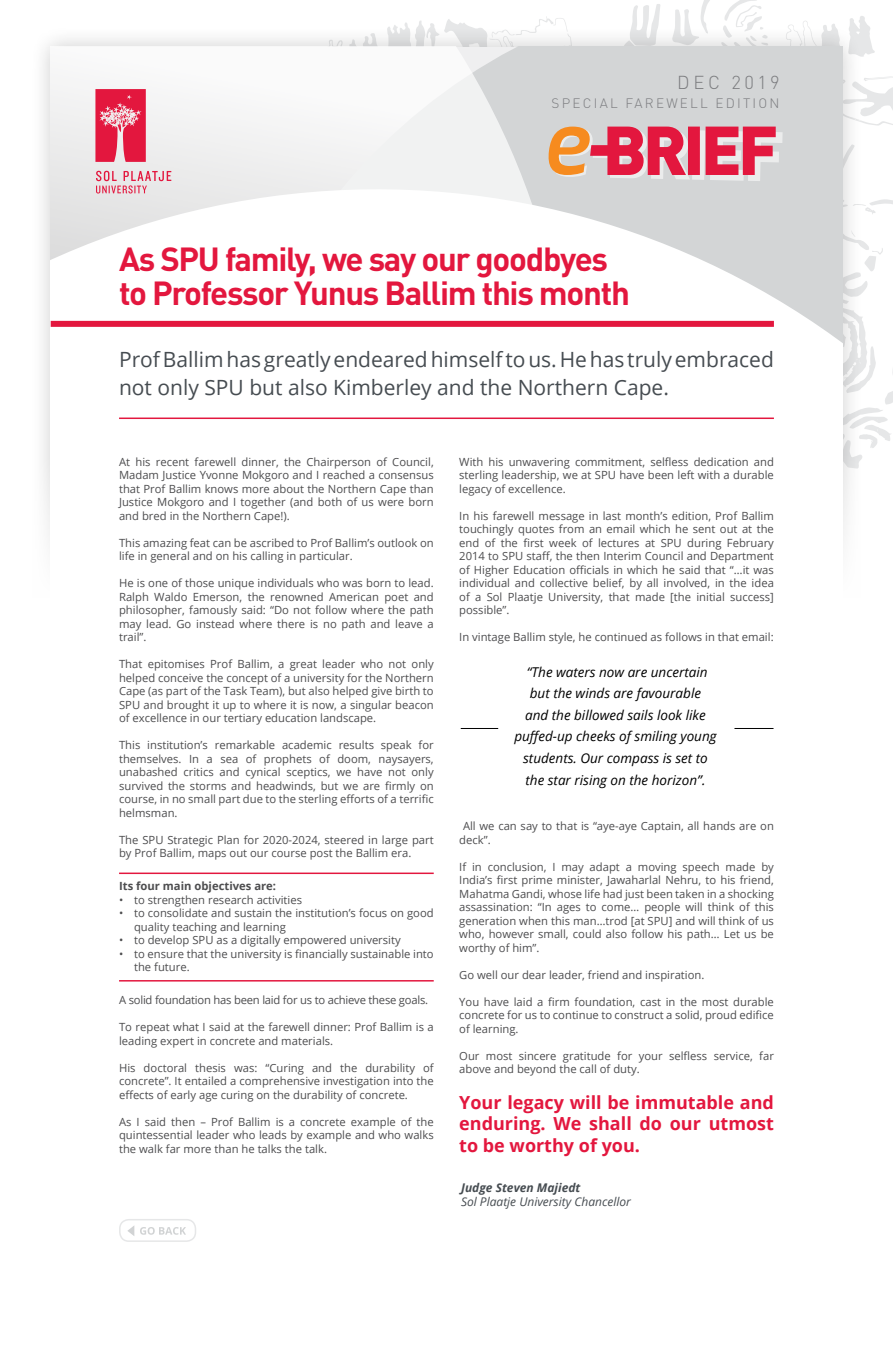
<style>
.page{position:relative;width:893px;height:1361px;background:#fff}
.page>*{position:absolute;margin:0;border:0;box-sizing:border-box;transform-origin:0 0}
.t1{font:700 33px/33.6px "DIN Pro";letter-spacing:-.04em;color:#e3173e}
.t2{font:21px/28.2px "Open Sans";color:#464c51}
.t3{font:300 18.45px "DIN Pro";letter-spacing:.18em;color:#7b7c7f}
.t4{font:700 18px/21.6px "Open Sans";color:#e3173e;text-align:justify}
.t5{font:italic 13.5px/21.6px "Open Sans";color:#000;text-align:center}
.t6{font:300 13.5px "DIN Pro";letter-spacing:.165em;color:#7b7c7f}
.t7{font:italic 12px "Open Sans";color:#464c51}
.t8{font:italic 700 12px "Open Sans";color:#464c51}
.t9{font:11.25px/13.5px "Open Sans";color:#4d4d4f;text-align:justify}
.t10{font:11.25px "Open Sans";letter-spacing:-.02em;color:#4d4d4f}
.t11{font:700 11.25px "Open Sans";color:#4d4d4f}
</style>
<div class="page">
<div style="left:30px;top:25px;width:833px;height:732px;background:#000;opacity:.2"></div>
<svg style="left:51px;top:47px;width:262px;height:91px"></svg>
<svg style="left:51px;top:138px;width:262px;height:295px"></svg>
<svg style="left:313px;top:0;width:580px;height:433px"></svg>
<svg style="left:95px;top:89px;width:51px;height:73px;background:#e53f5e"></svg>
<svg style="left:96px;top:171px;width:75px;height:22px;background:#e7b7c0"></svg>
<div style="left:0;top:433px;width:893px;height:417px;background:#fff"></div>
<div style="left:51px;top:321px;width:723px;height:6px;background:#e3173e"></div>
<div style="left:119px;top:1219px;width:77px;height:23px;border:2px solid #e6e7e8;border-radius:9px"></div>
<svg style="left:127px;top:1226px;width:7px;height:10px"></svg>
<svg style="left:140px;top:1227px;width:46px;height:7px"></svg>
<hr style="left:461px;top:728px;width:37px;height:1px;background:#000">
<hr style="left:734px;top:728px;width:39px;height:1px;background:#000">
<hr style="left:119px;top:417px;width:655px;height:2px;background:#e3173e">
<hr style="left:119px;top:872px;width:315px;height:2px;background:#e3173e">
<hr style="left:119px;top:980px;width:315px;height:1px;background:#e3173e">
<h3 class="t3" style="left:677px;top:68px;width:104px">DEC 2019</h3>
<p class="t6" style="left:552px;top:93px;width:229px">SPECIAL FAREWELL EDITION</p>
<h1 class="t1" style="left:119px;top:238px;width:512px">As SPU family, we say our goodbyes to Professor Yunus Ballim this month</h1>
<h2 class="t2" style="left:119px;top:344px;width:656px">Prof Ballim has greatly endeared himself to us. He has truly embraced not only SPU but also Kimberley and the Northern Cape.</h2>
<p class="t9" style="left:119px;top:455px;width:316px">At his recent farewell dinner, the Chairperson of Council, Madam Justice Yvonne Mokgoro and I reached a consensus that Prof Ballim knows more about the Northern Cape than Justice Mokgoro and I together (and both of us were born and bred in the Northern Cape!).</p>
<p class="t9" style="left:119px;top:536px;width:316px">This amazing feat can be ascribed to Prof Ballim’s outlook on life in general and on his calling in particular.</p>
<p class="t9" style="left:119px;top:576px;width:316px">He is one of those unique individuals who was born to lead.<br>Ralph Waldo Emerson, the renowned American poet and philosopher, famously said: “Do not follow where the path may lead. Go instead where there is no path and leave a trail”.</p>
<p class="t9" style="left:119px;top:657px;width:316px">That epitomises Prof Ballim, a great leader who not only helped conceive the concept of a university for the Northern Cape (as part of the Task Team), but also helped give birth to SPU and brought it up to where it is now, a singular beacon of excellence in our tertiary education landscape.</p>
<p class="t9" style="left:119px;top:738px;width:316px">This institution’s remarkable academic results speak for themselves. In a sea of prophets of doom, naysayers, unabashed critics and cynical sceptics, we have not only survived the storms and headwinds, but we are firmly on course, in no small part due to the sterling efforts of a terrific helmsman.</p>
<p class="t9" style="left:119px;top:833px;width:316px">The SPU Strategic Plan for 2020-2024, steered in large part by Prof Ballim, maps out our course post the Ballim era.</p>
<p class="t11" style="left:119px;top:878px;width:159px">Its four main objectives are:</p>
<p class="t9" style="left:119px;top:893px;width:185px">• to strengthen research activities</p>
<p class="t9" style="left:134px;top:906px;width:301px;text-indent:-15px">• to consolidate and sustain the institution’s focus on good quality teaching and learning</p>
<p class="t9" style="left:119px;top:933px;width:283px">• to develop SPU as a digitally empowered university</p>
<p class="t9" style="left:134px;top:947px;width:301px;text-indent:-15px">• to ensure that the university is financially sustainable into the future.</p>
<p class="t10" style="left:119px;top:992px;width:311px">A solid foundation has been laid for us to achieve these goals.</p>
<p class="t9" style="left:119px;top:1020px;width:316px">To repeat what I said at the farewell dinner: Prof Ballim is a leading expert in concrete and materials.</p>
<p class="t9" style="left:119px;top:1061px;width:316px">His doctoral thesis was: “Curing and the durability of concrete”. It entailed a comprehensive investigation into the effects of early age curing on the durability of concrete.</p>
<p class="t9" style="left:119px;top:1115px;width:316px">As I said then – Prof Ballim is a concrete example of the quintessential leader who leads by example and who walks the walk far more than he talks the talk.</p>
<p class="t9" style="left:459px;top:455px;width:316px">With his unwavering commitment, selfless dedication and sterling leadership, we at SPU have been left with a durable legacy of excellence.</p>
<p class="t9" style="left:459px;top:509px;width:316px">In his farewell message in last month’s edition, Prof Ballim touchingly quotes from an email which he sent out at the end of the first week of lectures at SPU during February 2014 to SPU staff, the then Interim Council and Department of Higher Education officials in which he said that “…it was individual and collective belief, by all involved, in the idea of a Sol Plaatje University, that made [the initial success] possible”.</p>
<p class="t9" style="left:459px;top:630px;width:316px">In vintage Ballim style, he continued as follows in that email:</p>
<p class="t5" style="left:514px;top:660px;width:204px">“The waters now are uncertain but the winds are favourable<br>and the billowed sails look like puffed-up cheeks of smiling young students. Our compass is set to the star rising on the horizon”.</p>
<p class="t9" style="left:459px;top:819px;width:316px;text-indent:4px">All we can say to that is “aye-aye Captain, all hands are on deck”.</p>
<p class="t9" style="left:459px;top:860px;width:316px">If in conclusion, I may adapt a moving speech made by India’s first prime minister, Jawaharlal Nehru, to his friend, Mahatma Gandi, whose life had just been taken in a shocking assassination: “In ages to come… people will think of this generation when this man…trod [at SPU] and will think of us who, however small, could also follow his path… Let us be worthy of him”.</p>
<p class="t9" style="left:459px;top:968px;width:247px">Go well our dear leader, friend and inspiration.</p>
<p class="t9" style="left:459px;top:995px;width:316px">You have laid a firm foundation, cast in the most durable concrete for us to continue to construct a solid, proud edifice of learning.</p>
<p class="t9" style="left:459px;top:1049px;width:316px">Our most sincere gratitude for your selfless service, far above and beyond the call of duty.</p>
<h3 class="t4" style="left:459px;top:1091px;width:316px">Your legacy will be immutable and enduring. We shall do our utmost to be worthy of you.</h3>
<p class="t8" style="left:461px;top:1178px;width:121px">Judge Steven Majiedt</p>
<p class="t7" style="left:461px;top:1193px;width:171px">Sol Plaatje University Chancellor</p>
</div>
